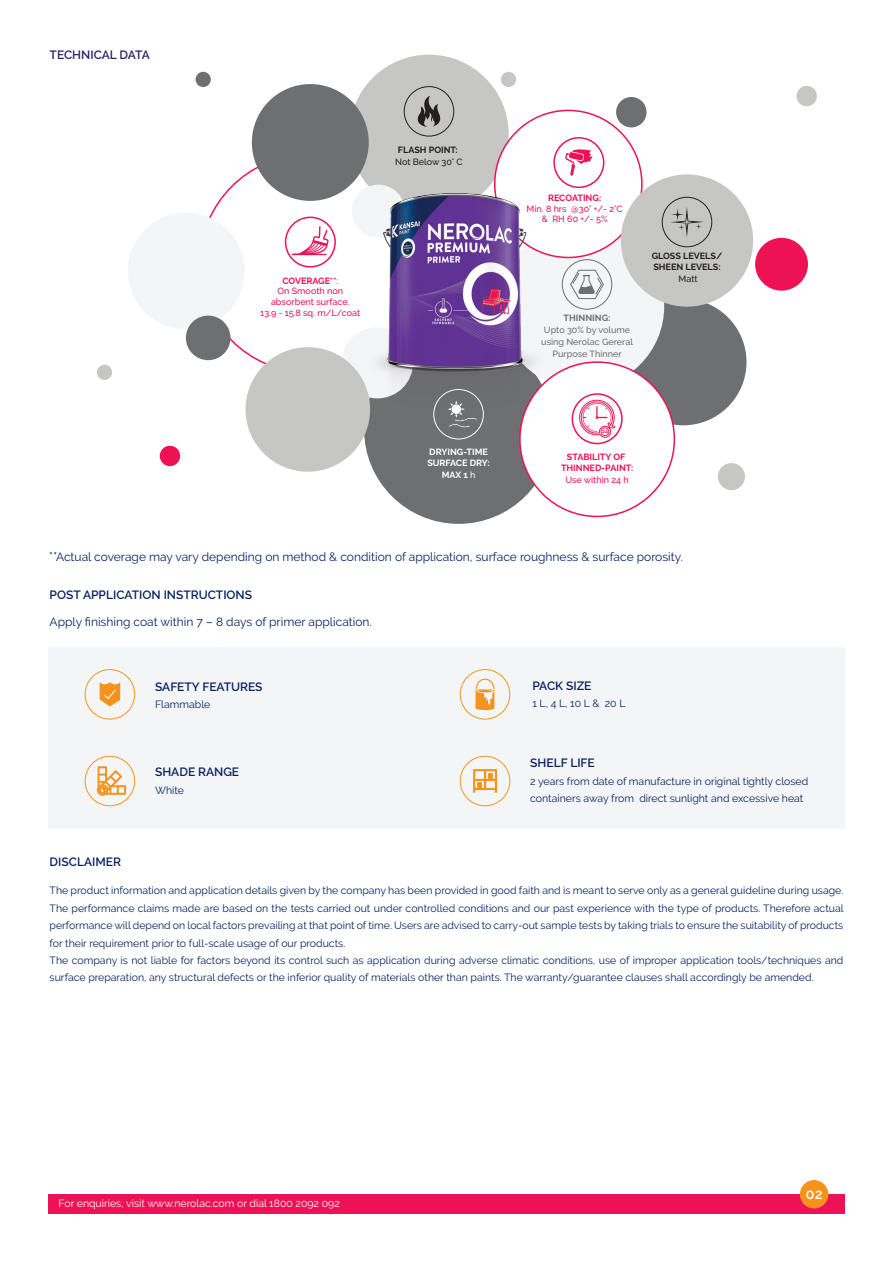
<style>
.page{position:relative;width:893px;height:1263px;background:#fff}
.page>*{position:absolute;margin:0;border:0;box-sizing:border-box;transform-origin:0 0}
.t1{font:600 14.25px "Raleway";color:#fff}
.t2{font:12px "Raleway";color:#082362}
.t3{font:600 12px "Raleway";color:#082362}
.t4{font:600 12px "Raleway";color:#252166}
.t5{font:10.5px/17.4px "Raleway";color:#082362}
.t6{font:10.5px "Raleway";color:#fff}
.t7{font:500 9px/10.8px "Raleway";color:#ed1255;text-align:center}
.t8{font:500 9px/12px "Raleway";color:#6d6f70;text-align:center}
.t9{font:700 9px/10.8px "Raleway";color:#ed1255;text-align:center}
.t10{font:700 9px/10.8px "Raleway";color:#fff}
.t11{font:700 9px/10.8px "Raleway";color:#231f20}
.t12{font:500 9px "Raleway";color:#211e1e}
.t13{font:700 9px "Raleway";color:#211e1e}
.t14{font:700 9px "Raleway";color:#6d6f70}
.t15{font:500 9px "Raleway";color:#231f20}
.s1{font-weight:700}
.s2{font-weight:500}
</style>
<div class="page">
<div style="left:48px;top:1194px;width:796px;height:19px;background:#ed1255"></div>
<div style="left:799px;top:1180px;width:28px;height:28px;background:#f7931d;border-radius:50%"></div>
<div style="left:717px;top:463px;width:27px;height:27px;background:#c6c6c4;border-radius:50%"></div>
<div style="left:160px;top:446px;width:20px;height:20px;background:#ed1255;border-radius:50%"></div>
<div style="left:796px;top:86px;width:20px;height:20px;background:#c6c6c4;border-radius:50%"></div>
<div style="left:500px;top:72px;width:16px;height:15px;background:#c6c6c4;border-radius:50%"></div>
<div style="left:195px;top:72px;width:16px;height:15px;background:#6d6f70;border-radius:50%"></div>
<div style="left:754px;top:238px;width:53px;height:53px;background:#ed1255;border-radius:50%"></div>
<div style="left:619px;top:299px;width:127px;height:126px;background:#6d6f70;border-radius:50%"></div>
<div style="left:364px;top:335px;width:189px;height:189px;background:#6d6f70;border-radius:50%"></div>
<div style="left:349px;top:55px;width:159px;height:159px;background:#c6c6c4;border-radius:50%"></div>
<div style="left:499px;top:224px;width:165px;height:165px;background:#f4f5f6;border-radius:50%"></div>
<div style="left:245px;top:347px;width:125px;height:125px;background:#c6c6c4;border-radius:50%"></div>
<div style="left:494px;top:110px;width:147px;height:147px;background:#fff;border-radius:50%"></div>
<div style="left:97px;top:365px;width:15px;height:15px;background:#c6c6c4;border-radius:50%"></div>
<div style="left:615px;top:97px;width:31px;height:30px;background:#6d6f70;border-radius:50%"></div>
<div style="left:561px;top:259px;width:51px;height:50px;border:1px solid #6d6f70;border-radius:50%"></div>
<svg style="left:580px;top:269px;width:24px;height:30px"></svg>
<div style="left:519px;top:362px;width:155px;height:154px;background:#fff;border-radius:50%"></div>
<div style="left:620px;top:174px;width:132px;height:133px;background:#c6c6c4;border-radius:50%"></div>
<div style="left:128px;top:213px;width:116px;height:116px;background:#f4f5f6;border-radius:50%"></div>
<div style="left:403px;top:86px;width:51px;height:50px;border:1px solid #231f20;border-radius:50%"></div>
<svg style="left:417px;top:96px;width:23px;height:31px"></svg>
<div style="left:285px;top:216px;width:51px;height:51px;border:2px solid #ed1255;border-radius:50%"></div>
<div style="left:252px;top:84px;width:116px;height:117px;background:#6d6f70;border-radius:50%"></div>
<div style="left:186px;top:315px;width:44px;height:45px;background:#6d6f70;border-radius:50%"></div>
<div style="left:571px;top:393px;width:51px;height:51px;border:2px solid #ed1255;border-radius:50%"></div>
<svg style="left:578px;top:399px;width:37px;height:39px"></svg>
<div style="left:553px;top:137px;width:51px;height:51px;border:2px solid #ed1255;border-radius:50%"></div>
<svg style="left:565px;top:149px;width:27px;height:15px"></svg>
<svg style="left:293px;top:226px;width:35px;height:29px"></svg>
<hr style="left:292px;top:254px;width:34px;height:1px;background:#ed1255">
<div style="left:661px;top:197px;width:50px;height:50px;border:1px solid #231f20;border-radius:50%"></div>
<svg style="left:671px;top:207px;width:32px;height:30px"></svg>
<div style="left:48px;top:647px;width:796px;height:181px;background:#f4f5f6"></div>
<div style="left:85px;top:756px;width:50px;height:50px;border:1px solid #f7931d;border-radius:50%"></div>
<svg style="left:97px;top:766px;width:29px;height:29px"></svg>
<div style="left:85px;top:669px;width:50px;height:50px;border:1px solid #f7931d;border-radius:50%"></div>
<svg style="left:99px;top:682px;width:21px;height:24px"></svg>
<svg style="left:475px;top:678px;width:19px;height:32px"></svg>
<div style="left:459px;top:669px;width:51px;height:50px;border:1px solid #f7931d;border-radius:50%"></div>
<div style="left:459px;top:756px;width:51px;height:50px;border:1px solid #f7931d;border-radius:50%"></div>
<svg style="left:473px;top:769px;width:24px;height:24px"></svg>
<img style="left:330px;top:158px;width:250px;height:272px">
<p class="t4" style="left:50px;top:47px;width:102px">TECHNICAL DATA</p>
<p class="t13" style="left:398px;top:145px;width:61px">FLASH POINT:</p>
<p class="t12" style="left:395px;top:157px;width:69px">Not Below 30° C</p>
<p class="t7" style="left:260px;top:275px;width:101px"><span class="s1">COVERAGE**</span>:<br>On Smooth non absorbent surface.<br>13.9 - 15.8 sq. m/L/coat</p>
<p class="t10" style="left:427px;top:446px;width:64px">DRYING-TIME<br>SURFACE DRY:</p>
<p class="t10" style="left:441px;top:469px;width:35px">MAX 1 <span class="s2">h</span></p>
<p class="t9" style="left:547px;top:192px;width:55px">RECOATING:</p>
<p class="t7" style="left:526px;top:203px;width:97px">Min. 8 hrs @30° +/- 2°C &amp; RH 60 +/- 5%</p>
<p class="t14" style="left:563px;top:313px;width:48px">THINNING:</p>
<p class="t8" style="left:541px;top:324px;width:93px">Upto 30% by volume using Nerolac Gereral<br>Purpose Thinner</p>
<p class="t11" style="left:651px;top:250px;width:72px">GLOSS LEVELS/<br>SHEEN LEVELS:</p>
<p class="t15" style="left:678px;top:273px;width:21px">Matt</p>
<p class="t9" style="left:560px;top:451px;width:74px">STABILITY OF<br>THINNED-PAINT:</p>
<p class="t7" style="left:565px;top:474px;width:65px">Use within 24 h</p>
<p class="t2" style="left:56px;top:549px;width:628px">Actual coverage may vary depending on method &amp; condition of application, surface roughness &amp; surface porosity.</p>
<p class="t3" style="left:50px;top:587px;width:204px">POST APPLICATION INSTRUCTIONS</p>
<p class="t2" style="left:50px;top:614px;width:323px">Apply finishing coat within 7 – 8 days of primer application.</p>
<p class="t3" style="left:155px;top:680px;width:109px">SAFETY FEATURES</p>
<p class="t5" style="left:155px;top:695px;width:57px">Flammable</p>
<p class="t3" style="left:155px;top:764px;width:86px">SHADE RANGE</p>
<p class="t5" style="left:155px;top:781px;width:30px">White</p>
<p class="t3" style="left:532px;top:678px;width:61px">PACK SIZE</p>
<p class="t5" style="left:532px;top:694px;width:95px">1 L, 4 L, 10 L &amp; 20 L</p>
<p class="t3" style="left:530px;top:756px;width:66px">SHELF LIFE</p>
<p class="t5" style="left:530px;top:772px;width:279px">2 years from date of manufacture in original tightly closed containers away from direct sunlight and excessive heat</p>
<p class="t3" style="left:50px;top:854px;width:73px">DISCLAIMER</p>
<p class="t5" style="left:50px;top:882px;width:795px">The product information and application details given by the company has been provided in good faith and is meant to serve only as a general guideline during usage.<br>The performance claims made are based on the tests carried out under controlled conditions and our past experience with the type of products. Therefore actual performance will depend on local factors prevailing at that point of time. Users are advised to carry-out sample tests by taking trials to ensure the suitability of products for their requirement prior to full-scale usage of our products.<br>The company is not liable for factors beyond its control such as application during adverse climatic conditions, use of improper application tools/techniques and surface preparation, any structural defects or the inferior quality of materials other than paints. The warranty/guarantee clauses shall accordingly be amended.</p>
<p class="t6" style="left:59px;top:1197px;width:282px">For enquiries, visit www.nerolac.com or dial 1800 2092 092</p>
<h1 class="t1" style="left:805px;top:1186px;width:18px">02</h1>
</div>
